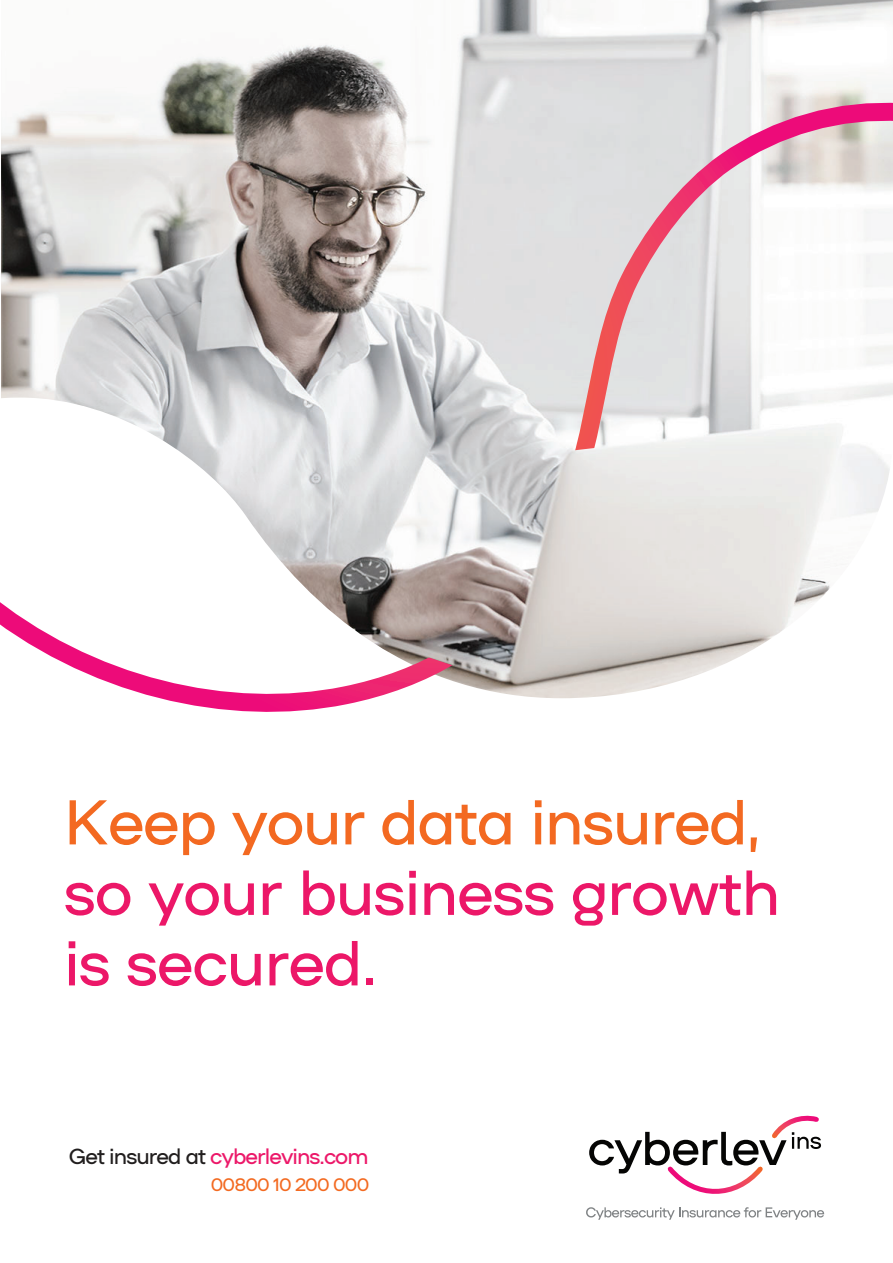
<style>
.page{position:relative;width:893px;height:1263px;background:#fff}
.page>*{position:absolute;margin:0;border:0;box-sizing:border-box;transform-origin:0 0}
.t1{font:63px/70.5px "NAMU Pro";letter-spacing:-.02em;color:#ec1768}
.t2{font:63px "NAMU Pro";letter-spacing:-.025em;color:#f36921}
.t3{font:21.75px "NAMU Pro";letter-spacing:-.045em;color:#ec1869}
.t4{font:18px "NAMU Pro";letter-spacing:-.045em;color:#f36a21}
.s1{color:#211e1e}
</style>
<div class="page">
<img style="left:1px;top:1px;width:891px;height:397px">
<svg style="left:39px;top:398px;width:851px;height:300px"></svg>
<svg style="left:0;top:512px;width:564px;height:200px"></svg>
<svg style="left:558px;top:96px;width:335px;height:355px"></svg>
<svg style="left:589px;top:1115px;width:232px;height:79px"></svg>
<svg style="left:586px;top:1207px;width:238px;height:13px"></svg>
<p class="t2" style="left:64px;top:780px;width:699px">Keep your data insured,</p>
<p class="t1" style="left:64px;top:858px;width:718px">so your business growth is secured.</p>
<p class="t3" style="left:69px;top:1142px;width:301px"><span class="s1">Get insured at</span> cyberlevins.com</p>
<p class="t4" style="left:211px;top:1172px;width:160px">00800 10 200 000</p>
</div>
